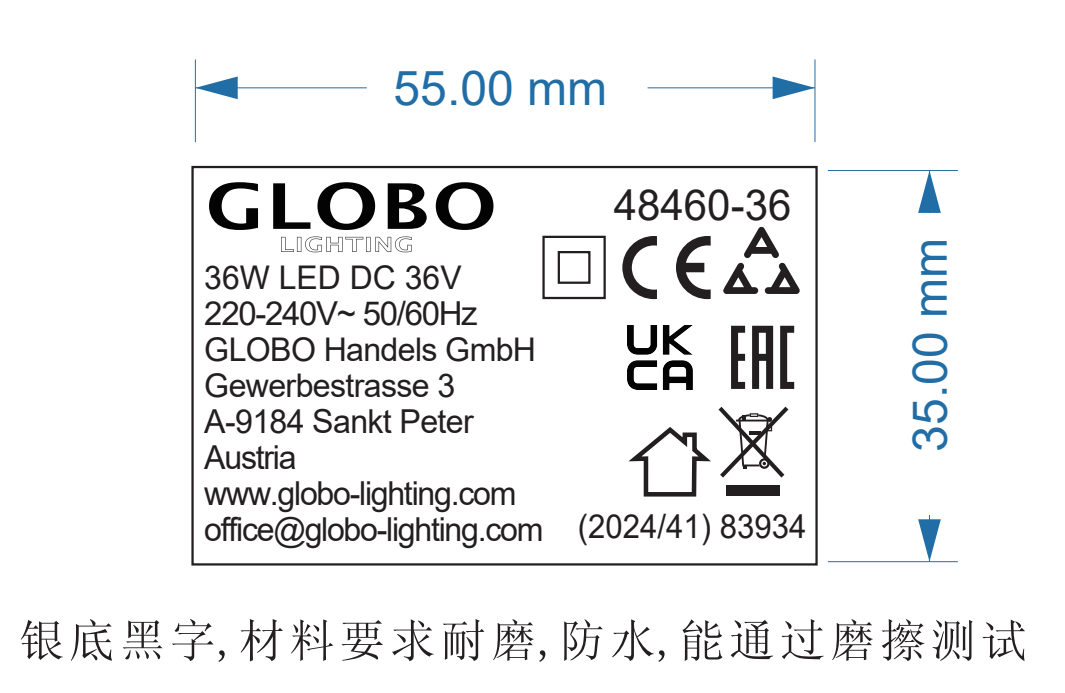
<style>
.page{position:relative;width:1065px;height:693px;background:#fff}
.page>*{position:absolute;margin:0;border:0;box-sizing:border-box;transform-origin:0 0}
.t1{font:48px "Arial";color:#216ea7}
.t2{font:42.8px "Arial";color:#231f20}
.t3{font:32.8px/36px "Arial";letter-spacing:-.04em;color:#231f20}
.t4{font:32.4px/36px "Arial";letter-spacing:-.02em;color:#231f20}
.t5{font:32.4px "Arial";color:#231f20}
.s1{font-size:33.2px}
</style>
<div class="page">
<svg style="left:21px;top:619px;width:851px;height:42px"></svg>
<svg style="left:881px;top:619px;width:143px;height:41px"></svg>
<hr style="left:814px;top:59px;width:1px;height:83px;background:#216ea7">
<hr style="left:195px;top:59px;width:1px;height:83px;background:#216ea7">
<hr style="left:647px;top:87px;width:167px;height:1px;background:#216ea7">
<svg style="left:772px;top:76px;width:42px;height:23px"></svg>
<hr style="left:195px;top:87px;width:172px;height:1px;background:#216ea7">
<svg style="left:195px;top:76px;width:43px;height:23px"></svg>
<hr style="left:827px;top:560px;width:130px;height:2px;background:#216ea7">
<hr style="left:827px;top:170px;width:130px;height:1px;background:#216ea7">
<hr style="left:928px;top:514px;width:2px;height:47px;background:#216ea7">
<svg style="left:918px;top:519px;width:22px;height:42px"></svg>
<svg style="left:918px;top:171px;width:22px;height:42px"></svg>
<div style="left:191px;top:166px;width:626px;height:399px;border:2px solid #231f20"></div>
<svg style="left:281px;top:237px;width:13px;height:15px"></svg>
<svg style="left:297px;top:237px;width:4px;height:15px"></svg>
<svg style="left:305px;top:236px;width:58px;height:16px"></svg>
<svg style="left:366px;top:237px;width:4px;height:15px"></svg>
<svg style="left:375px;top:236px;width:36px;height:16px"></svg>
<svg style="left:209px;top:182px;width:49px;height:48px"></svg>
<svg style="left:273px;top:183px;width:37px;height:46px"></svg>
<svg style="left:317px;top:182px;width:58px;height:48px"></svg>
<svg style="left:387px;top:183px;width:39px;height:46px"></svg>
<svg style="left:436px;top:182px;width:57px;height:48px"></svg>
<div style="left:542px;top:235px;width:63px;height:64px;border:2px solid #231f20"></div>
<div style="left:557px;top:251px;width:33px;height:32px;border:2px solid #231f20"></div>
<svg style="left:676px;top:236px;width:34px;height:63px"></svg>
<svg style="left:622px;top:236px;width:35px;height:63px"></svg>
<svg style="left:628px;top:406px;width:161px;height:91px"></svg>
<svg style="left:752px;top:325px;width:21px;height:63px"></svg>
<svg style="left:731px;top:325px;width:14px;height:63px"></svg>
<svg style="left:780px;top:325px;width:14px;height:63px"></svg>
<img style="left:627px;top:325px;width:65px;height:64px">
<svg style="left:723px;top:227px;width:77px;height:67px"></svg>
<h1 class="t1" style="left:393px;top:55px;width:215px">55.00 mm</h1>
<h2 class="t2" style="left:613px;top:175px;width:179px">48460-36</h2>
<p class="t5" style="left:204px;top:255px;width:259px">36W LED DC 36V</p>
<p class="t3" style="left:204px;top:294px;width:275px">220-240V~ 50/60Hz</p>
<p class="t4" style="left:204px;top:331px;width:333px">GLOBO Handels GmbH<br>Gewerbestrasse 3</p>
<p class="t3" style="left:204px;top:403px;width:603px">A-9184 Sankt Peter<br>Austria<br>www.globo-lighting.com office@globo-lighting.com <span class="s1">(2024/41) 83934</span></p>
<h1 class="t1" style="left:896px;top:451px;width:215px;rotate:-90deg">35.00 mm</h1>
</div>
